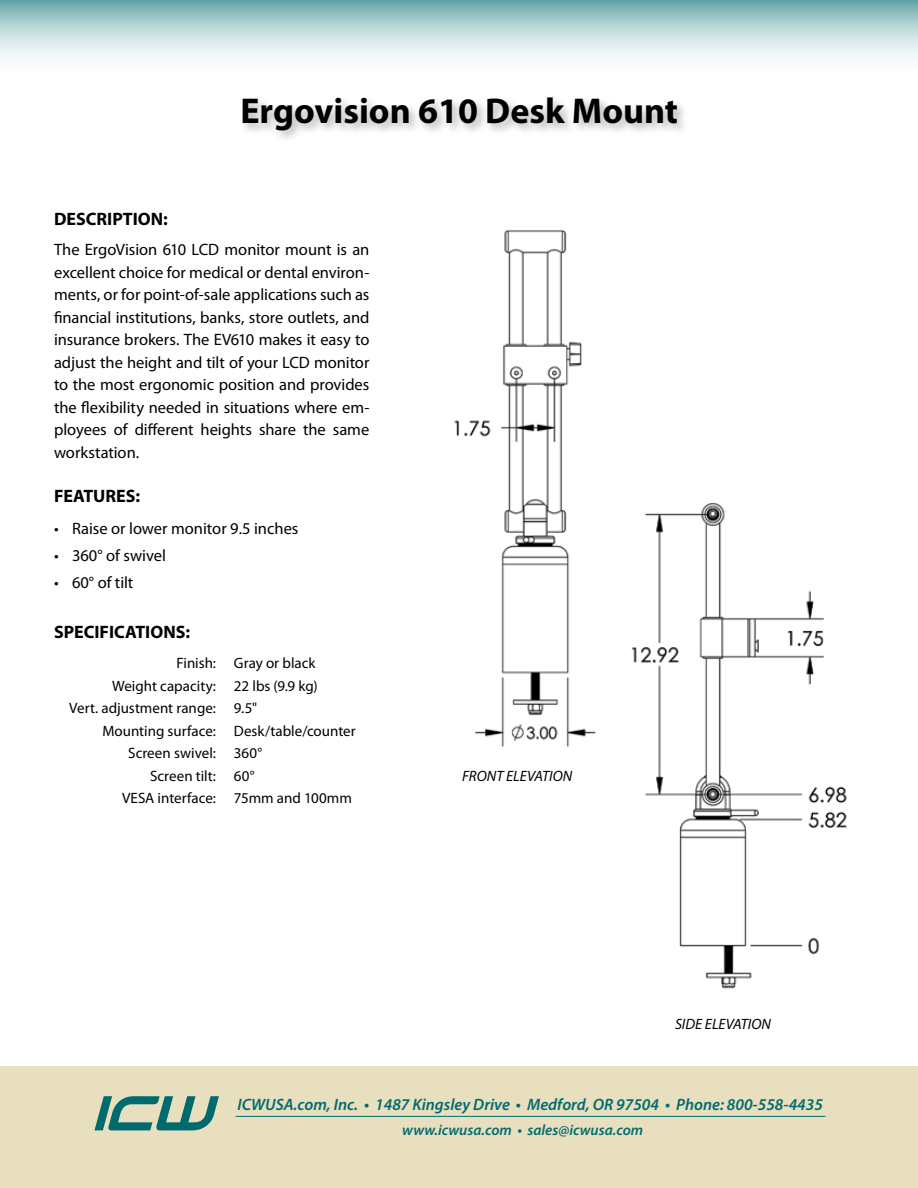
<style>
.page{position:relative;width:918px;height:1188px;background:#fff}
.page>*{position:absolute;margin:0;border:0;box-sizing:border-box;transform-origin:0 0}
.t1{font:700 36px "Myriad Pro";color:#000}
.t2{font:700 18px "Myriad Pro";color:#000}
.t3{font:16.5px/22.5px "Myriad Pro";color:#000;text-align:justify}
.t4{font:italic 600 16.5px "Myriad Pro";color:#006b6e}
.t5{font:15px "Myriad Pro";color:#000}
.t6{font:italic 600 15px "Myriad Pro";color:#006b6e}
.t7{font:italic 15px "Myriad Pro";color:#000}
</style>
<div class="page">
<div style="left:0;top:1066px;width:918px;height:122px;background:#e8dfbe"></div>
<svg style="left:0;top:0;width:918px;height:59px;background:#b8d6d6"></svg>
<div style="left:237px;top:93px;width:453px;height:52px;background:#000;opacity:.3"></div>
<hr style="left:236px;top:1116px;width:589px;height:1px;background:#006b6e">
<svg style="left:94px;top:1096px;width:125px;height:35px"></svg>
<img style="left:454px;top:230px;width:142px;height:517px">
<img style="left:631px;top:502px;width:216px;height:487px">
<h1 class="t1" style="left:240px;top:87px;width:439px">Ergovision 610 Desk Mount</h1>
<p class="t2" style="left:54px;top:207px;width:115px">DESCRIPTION:</p>
<p class="t3" style="left:54px;top:238px;width:317px">The ErgoVision 610 LCD monitor mount is an excellent choice for medical or dental environ&shy;ments, or for point-of-sale applications such as financial institutions, banks, store outlets, and insurance brokers. The EV610 makes it easy to adjust the height and tilt of your LCD monitor to the most ergonomic position and provides the flexibility needed in situations where em&shy;ployees of different heights share the same workstation.</p>
<p class="t2" style="left:54px;top:484px;width:88px">FEATURES:</p>
<p class="t3" style="left:72px;top:514px;width:228px;line-height:27px;text-align:left">Raise or lower monitor 9.5 inches<br>360° of swivel<br>60° of tilt</p>
<p class="t2" style="left:54px;top:620px;width:138px">SPECIFICATIONS:</p>
<p class="t5" style="left:176px;top:654px;width:141px">Finish: Gray or black</p>
<p class="t5" style="left:112px;top:676px;width:207px">Weight capacity: 22 lbs (9.9 kg)</p>
<p class="t5" style="left:69px;top:699px;width:189px">Vert. adjustment range: 9.5"</p>
<p class="t5" style="left:102px;top:721px;width:255px">Mounting surface: Desk/table/counter</p>
<p class="t5" style="left:128px;top:744px;width:135px">Screen swivel: 360°</p>
<p class="t5" style="left:150px;top:766px;width:106px">Screen tilt: 60°</p>
<p class="t5" style="left:122px;top:789px;width:231px">VESA interface: 75mm and 100mm</p>
<p class="t3" style="left:54px;top:514px;width:6px;line-height:27px">• • •</p>
<p class="t7" style="left:462px;top:766px;width:112px">FRONT ELEVATION</p>
<p class="t7" style="left:675px;top:1015px;width:97px">SIDE ELEVATION</p>
<p class="t4" style="left:238px;top:1094px;width:587px">ICWUSA.com, Inc. • 1487 Kingsley Drive • Medford, OR 97504 • Phone: 800-558-4435</p>
<p class="t6" style="left:402px;top:1120px;width:242px">www.icwusa.com • sales@icwusa.com</p>
</div>
